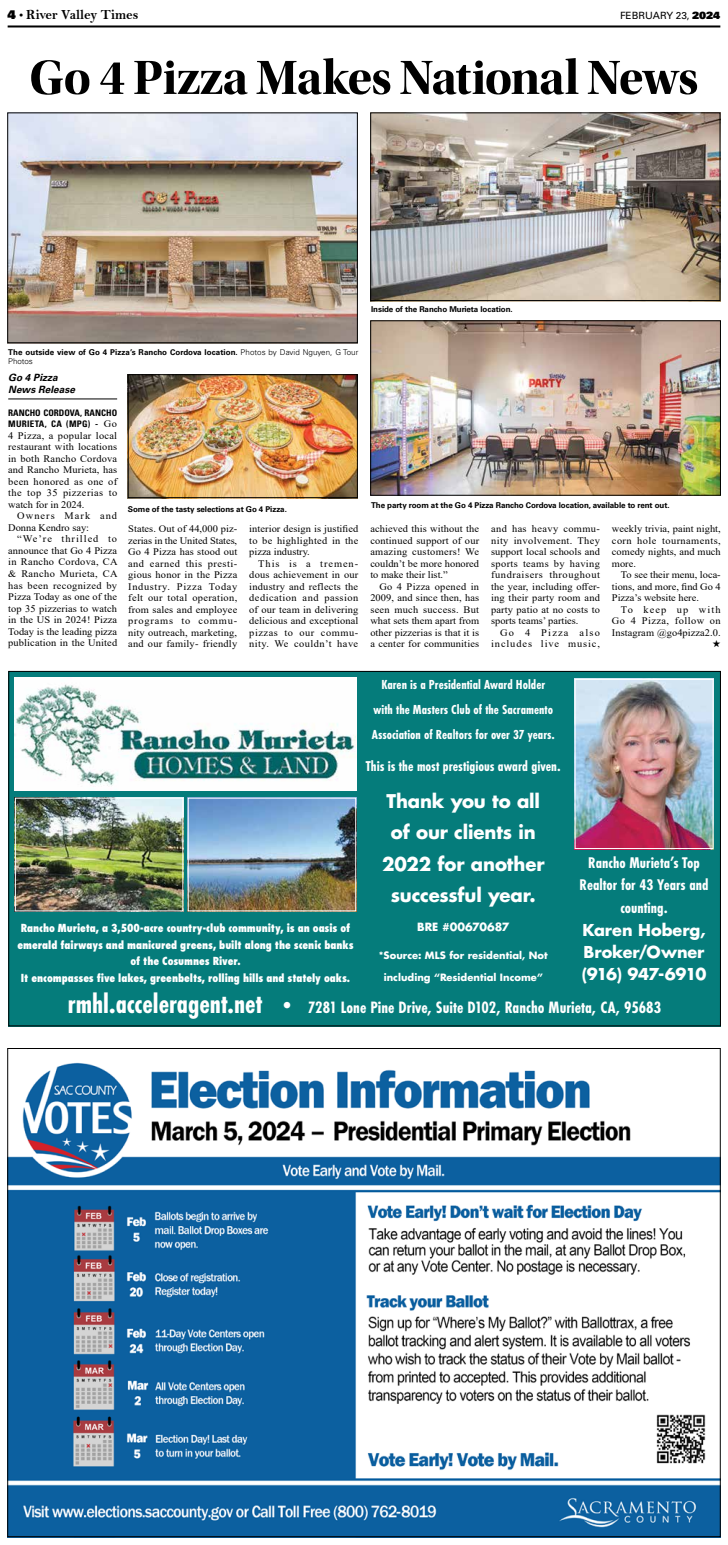
<style>
.page{position:relative;width:728px;height:1545px;background:#fff}
.page>*{position:absolute;margin:0;border:0;box-sizing:border-box;transform-origin:0 0}
.t1{font:50px "Utopia Std Bold Disp";letter-spacing:-.015em;color:#000}
.t2{font:700 18.5px/31.2px "Futura";letter-spacing:-.01em;color:#fff;text-align:center}
.t3{font:700 17.1px "Futura PT Cond";color:#fff}
.t4{font:700 16px/22.2px "Futura PT Cond";color:#fff;text-align:center}
.t5{font:700 16px/22.2px "Futura";letter-spacing:-.005em;color:#fff;text-align:justify}
.t6{font:700 14.8px "Futura PT Cond";color:#fff}
.t7{font:14px "Bell MT Bold";color:#000;scale:.96 1}
.t8{font:700 13.6px/25.1px "Futura PT Cond";color:#fff;text-align:center}
.t9{font:700 11.1px "Futura";letter-spacing:-.005em;color:#fff}
.t10{font:italic 800 condensed 10.8px/16.5px "Futura";letter-spacing:-.005em;color:#fff;text-align:center}
.t11{font:10px/11.5px "Times New Roman";letter-spacing:.01em;color:#000;text-align:justify;scale:1.04 1}
.t12{font:10px/11.5px "Times New Roman";letter-spacing:.085em;color:#000;text-align:right;scale:1.04 1}
.t13{font:italic 700 10px/11.5px "Univers LT Std";color:#000}
.t14{font:10px "Univers LT Std";color:#000}
.t15{font:700 9.9px "Futura";letter-spacing:.005em;color:#fff}
.t16{font:700 condensed 9px/11.5px "Univers LT Std";color:#000}
.t17{font:700 8px/8.5px "Univers LT Std";letter-spacing:-.01em;color:#000}
.s1{font-family:"Univers LT Std X Black";font-size:12px}
.s2{font-family:"Times New Roman";font-size:12px}
.s3{font-family:"Univers LT Std X Black"}
.s4{font-weight:300}
.s5{font-family:"Times New Roman";font-weight:400;font-stretch:normal;font-size:10px}
.s6{font-size:28.2px}
.s7{font-size:23.3px}
</style>
<div class="page">
<hr style="left:8px;top:25px;width:712px;height:2px;background:#000">
<img style="left:9px;top:1062px;width:709px;height:473px">
<hr style="left:8px;top:399px;width:109px;height:1px;background:#000">
<img style="left:130px;top:376px;width:225px;height:120px">
<div style="left:128px;top:374px;width:229px;height:124px;border:1px solid #000"></div>
<img style="left:9px;top:114px;width:346px;height:227px">
<div style="left:7px;top:112px;width:350px;height:231px;border:1px solid #000"></div>
<img style="left:372px;top:322px;width:346px;height:172px">
<div style="left:370px;top:320px;width:350px;height:176px;border:1px solid #000"></div>
<img style="left:372px;top:114px;width:346px;height:185px">
<div style="left:370px;top:112px;width:350px;height:189px;border:1px solid #000"></div>
<div style="left:8px;top:671px;width:712px;height:355px;background:#057c7b"></div>
<img style="left:576px;top:681px;width:135px;height:166px">
<div style="left:574px;top:679px;width:139px;height:170px;border:1px solid #fff"></div>
<img style="left:17px;top:799px;width:164px;height:110px">
<div style="left:15px;top:797px;width:168px;height:114px;border:1px solid #fff"></div>
<img style="left:190px;top:799px;width:164px;height:110px">
<div style="left:188px;top:797px;width:168px;height:114px;border:1px solid #fff"></div>
<img style="left:15px;top:677px;width:341px;height:114px">
<h3 class="t7" style="left:8px;top:6px;width:138px"><span class="s1">4</span> <span class="s2">•</span> River Valley Times</h3>
<p class="t14" style="left:619px;top:9px;width:102px">FEBRUARY 23, <span class="s3">2024</span></p>
<h1 class="t1" style="left:29px;top:50px;width:670px">Go 4 Pizza Makes National News</h1>
<p class="t17" style="left:371px;top:305px;width:143px">Inside of the Rancho Murieta location.</p>
<p class="t17" style="left:8px;top:348px;width:351px">The outside view of Go 4 Pizza’s Rancho Cordova location. <span class="s4">Photos by David Nguyen, G Tour<br>Photos</span></p>
<p class="t13" style="left:8px;top:372px;width:68px">Go 4 Pizza<br>News Release</p>
<p class="t16" style="left:8px;top:407px;width:110px">RANCHO CORDOVA, RANCHO<br>MURIETA, CA (MPG) - <span class="s5">Go</span></p>
<p class="t11" style="left:8px;top:429px;width:106px">4 Pizza, a popular local restaurant with locations in both Rancho Cordova and Rancho Murieta, has been honored as one of the top 35 pizzerias to watch for in 2024.</p>
<p class="t11" style="left:8px;top:510px;width:106px;text-indent:9px">Owners Mark and<br>Donna Kendro say:</p>
<p class="t11" style="left:8px;top:533px;width:107px;text-indent:9px">“We’re thrilled to announce that Go 4 Pizza in Rancho Cordova, CA &amp; Rancho Murieta, CA has been recognized by Pizza Today as one of the top 35 pizzerias to watch in the US in 2024! Pizza Today is the leading pizza publication in the United</p>
<p class="t17" style="left:128px;top:505px;width:160px">Some of the tasty selections at Go 4 Pizza.</p>
<p class="t11" style="left:128px;top:522px;width:106px">States. Out of 44,000 piz&shy;zerias in the United States, Go 4 Pizza has stood out and earned this presti&shy;gious honor in the Pizza Industry. Pizza Today felt our total operation, from sales and employee programs to commu&shy;nity outreach, marketing, and our family- friendly</p>
<p class="t11" style="left:249px;top:522px;width:106px">interior design is justified to be highlighted in the pizza industry.</p>
<p class="t11" style="left:249px;top:557px;width:106px;text-indent:9px">This is a tremen&shy;dous achievement in our industry and reflects the dedication and passion of our team in delivering delicious and exceptional pizzas to our commu&shy;nity. We couldn’t have</p>
<p class="t17" style="left:371px;top:501px;width:300px">The party room at the Go 4 Pizza Rancho Cordova location, available to rent out.</p>
<p class="t11" style="left:370px;top:522px;width:106px">achieved this without the continued support of our amazing customers! We couldn’t be more honored to make their list.”</p>
<p class="t11" style="left:370px;top:580px;width:106px;text-indent:9px">Go 4 Pizza opened in 2009, and since then, has seen much success. But what sets them apart from other pizzerias is that it is a center for communities</p>
<p class="t11" style="left:491px;top:522px;width:106px">and has heavy commu&shy;nity involvement. They support local schools and sports teams by having fundraisers throughout the year, including offer&shy;ing their party room and party patio at no costs to sports teams’ parties.</p>
<p class="t12" style="left:491px;top:626px;width:106px">Go 4 Pizza also includes live music,</p>
<p class="t11" style="left:611px;top:522px;width:106px">weekly trivia, paint night, corn hole tournaments, comedy nights, and much more.</p>
<p class="t11" style="left:611px;top:568px;width:106px;text-indent:9px">To see their menu, loca&shy;tions, and more, find Go 4<br>Pizza’s website here.</p>
<p class="t11" style="left:611px;top:603px;width:106px;text-indent:9px">To keep up with Go 4 Pizza, follow on Instagram @go4pizza2.0.</p>
<h3 class="t8" style="left:371px;top:672px;width:184px">Karen is a Presidential Award Holder with the Masters Club of the Sacramento<br>Association of Realtors for over 37 years.</h3>
<h3 class="t6" style="left:365px;top:758px;width:196px">This is the most prestigious award given.</h3>
<h2 class="t2" style="left:382px;top:785px;width:164px">Thank you to all of our clients in<br>2022 for another successful year.</h2>
<p class="t9" style="left:417px;top:919px;width:94px">BRE #00670687</p>
<p class="t15" style="left:379px;top:948px;width:170px">*Source: MLS for residential, Not</p>
<p class="t15" style="left:383px;top:970px;width:161px">including “Residential Income”</p>
<h3 class="t3" style="left:68px;top:997px;width:594px"><span class="s6">rmhl.acceleragent.net</span> <span class="s7">•</span> 7281 Lone Pine Drive, Suite D102, Rancho Murieta, CA, 95683</h3>
<h3 class="t4" style="left:579px;top:852px;width:130px">Rancho Murieta’s Top<br>Realtor for 43 Years and counting.</h3>
<h3 class="t5" style="left:581px;top:918px;width:126px">Karen Hoberg, Broker/Owner (916) 947-6910</h3>
<p class="t10" style="left:17px;top:920px;width:337px">Rancho Murieta, a 3,500-acre country-club community, is an oasis of emerald fairways and manicured greens, built along the scenic banks of the Cosumnes River.<br>It encompasses five lakes, greenbelts, rolling hills and stately oaks.</p>
</div>
